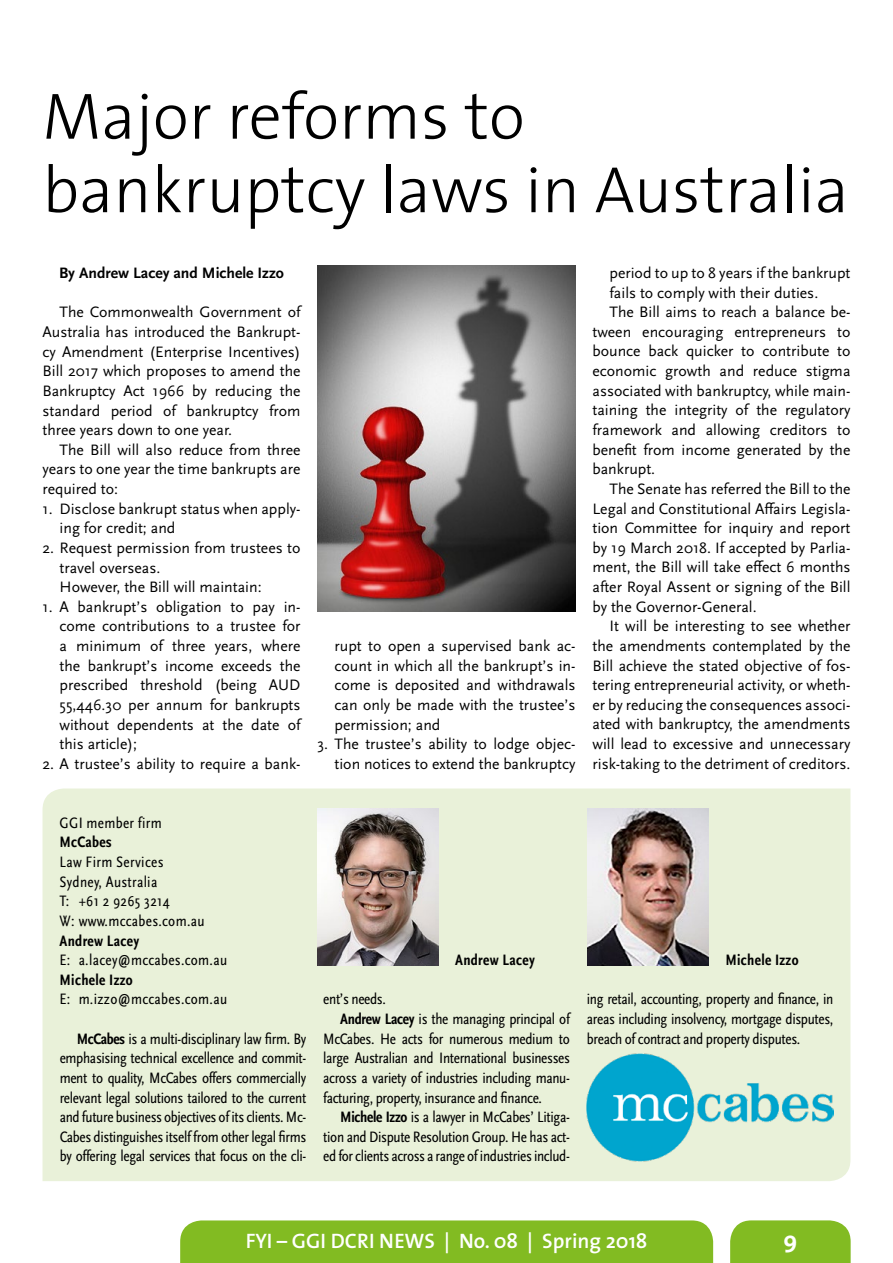
<style>
.page{position:relative;width:893px;height:1263px;background:#fff}
.page>*{position:absolute;margin:0;border:0;box-sizing:border-box;transform-origin:0 0}
.t1{font:300 66px/73.5px "The Sans";color:#000}
.t2{font:700 24px "The Sans";color:#fff}
.t3{font:600 21px "The Sans";color:#fff}
.t4{font:15.75px/19.6px "Scala Sans Pro";color:#000;text-align:justify}
.t5{font:condensed 15.75px/19.6px "Scala Sans Pro";letter-spacing:-.02em;color:#000;text-align:justify}
.t6{font:condensed 15.75px/19.6px "Scala Sans Pro";letter-spacing:.02em;color:#000}
.t7{font:700 condensed 15.75px "Scala Sans Pro";letter-spacing:.02em;color:#000}
.t8{font:700 15.75px "Scala Sans Pro";color:#000}
.s1{font-weight:700}
</style>
<div class="page">
<svg style="left:730px;top:1220px;width:121px;height:43px"></svg>
<div style="left:180px;top:1220px;width:533px;height:43px;background:#82bb22"></div>
<div style="left:43px;top:788px;width:807px;height:393px;background:#e9f1d9"></div>
<img style="left:318px;top:808px;width:120px;height:157px">
<img style="left:587px;top:1053px;width:246px;height:108px">
<img style="left:588px;top:808px;width:120px;height:157px">
<img style="left:317px;top:266px;width:258px;height:346px">
<h1 class="t1" style="left:42px;top:77px;width:808px">Major reforms to bankruptcy laws in Australia</h1>
<p class="t8" style="left:59px;top:264px;width:227px">By Andrew Lacey and Michele Izzo</p>
<p class="t4" style="left:43px;top:302px;width:259px;text-indent:17px">The Commonwealth Government of Australia has introduced the Bankrupt&shy;cy Amendment (Enterprise Incentives)<br>Bill 2017 which proposes to amend the Bankruptcy Act 1966 by reducing the standard period of bankruptcy from three years down to one year.</p>
<p class="t4" style="left:43px;top:440px;width:259px;text-indent:17px">The Bill will also reduce from three years to one year the time bankrupts are required to:</p>
<p class="t4" style="left:60px;top:499px;width:242px;text-indent:-17px">1. Disclose bankrupt status when apply&shy;ing for credit; and</p>
<p class="t4" style="left:60px;top:538px;width:242px;text-align:left;text-indent:-17px">2. Request permission from trustees to travel overseas.<br>However, the Bill will maintain:</p>
<p class="t4" style="left:60px;top:597px;width:242px;text-indent:-17px">1. A bankrupt’s obligation to pay in&shy;come contributions to a trustee for a minimum of three years, where the bankrupt’s income exceeds the prescribed threshold (being AUD 55,446.30 per annum for bankrupts without dependents at the date of this article);</p>
<p class="t4" style="left:43px;top:754px;width:259px">2. A trustee’s ability to require a bank-</p>
<p class="t4" style="left:609px;top:263px;width:242px">period to up to 8 years if the bankrupt</p>
<p class="t4" style="left:609px;top:283px;width:210px">fails to comply with their duties.</p>
<p class="t4" style="left:609px;top:302px;width:242px">The Bill aims to reach a balance be-</p>
<p class="t4" style="left:592px;top:322px;width:259px">tween encouraging entrepreneurs to</p>
<p class="t4" style="left:592px;top:341px;width:259px">bounce back quicker to contribute to</p>
<p class="t4" style="left:592px;top:361px;width:259px">economic growth and reduce stigma</p>
<p class="t4" style="left:592px;top:381px;width:259px">associated with bankruptcy, while main-</p>
<p class="t4" style="left:592px;top:400px;width:259px">taining the integrity of the regulatory</p>
<p class="t4" style="left:592px;top:420px;width:259px">framework and allowing creditors to</p>
<p class="t4" style="left:592px;top:440px;width:259px">benefit from income generated by the</p>
<p class="t4" style="left:592px;top:459px;width:64px">bankrupt.</p>
<p class="t4" style="left:609px;top:479px;width:242px">The Senate has referred the Bill to the</p>
<p class="t4" style="left:592px;top:498px;width:259px">Legal and Constitutional Affairs Legisla-</p>
<p class="t4" style="left:592px;top:518px;width:259px">tion Committee for inquiry and report</p>
<p class="t4" style="left:592px;top:538px;width:259px">by 19 March 2018. If accepted by Parlia-</p>
<p class="t4" style="left:592px;top:557px;width:259px">ment, the Bill will take effect 6 months</p>
<p class="t4" style="left:592px;top:577px;width:259px">after Royal Assent or signing of the Bill</p>
<p class="t4" style="left:592px;top:597px;width:166px">by the Governor-General.</p>
<p class="t4" style="left:609px;top:616px;width:242px">It will be interesting to see whether</p>
<p class="t4" style="left:592px;top:636px;width:259px">the amendments contemplated by the</p>
<p class="t4" style="left:592px;top:655px;width:259px">Bill achieve the stated objective of fos-</p>
<p class="t4" style="left:592px;top:675px;width:259px">tering entrepreneurial activity, or wheth-</p>
<p class="t4" style="left:592px;top:695px;width:259px">er by reducing the consequences associ-</p>
<p class="t4" style="left:592px;top:714px;width:259px">ated with bankruptcy, the amendments</p>
<p class="t4" style="left:592px;top:734px;width:259px">will lead to excessive and unnecessary</p>
<p class="t4" style="left:592px;top:754px;width:259px">risk-taking to the detriment of creditors.</p>
<p class="t4" style="left:334px;top:636px;width:242px">rupt to open a supervised bank ac&shy;count in which all the bankrupt’s in&shy;come is deposited and withdrawals can only be made with the trustee’s permission; and</p>
<p class="t4" style="left:317px;top:734px;width:259px;text-align:right">3. The trustee’s ability to lodge objec&shy;tion notices to extend the bankruptcy</p>
<p class="t6" style="left:60px;top:813px;width:104px">GGI member firm</p>
<p class="t7" style="left:60px;top:833px;width:54px">McCabes</p>
<p class="t6" style="left:60px;top:852px;width:147px">Law Firm Services<br>Sydney, Australia<br>T: +61 2 9265 3214<br>W: www.mccabes.com.au</p>
<p class="t7" style="left:60px;top:931px;width:81px">Andrew Lacey</p>
<p class="t6" style="left:60px;top:950px;width:169px">E: a.lacey@mccabes.com.au</p>
<p class="t7" style="left:60px;top:970px;width:75px">Michele Izzo</p>
<p class="t6" style="left:60px;top:989px;width:169px">E: m.izzo@mccabes.com.au</p>
<p class="t5" style="left:60px;top:1029px;width:248px;text-indent:17px"><span class="s1">McCabes</span> is a multi-disciplinary law firm. By emphasising technical excellence and commit&shy;ment to quality, McCabes offers commercially relevant legal solutions tailored to the current and future business objectives of its clients. Mc-Cabes distinguishes itself from other legal firms by offering legal services that focus on the cli-</p>
<p class="t7" style="left:455px;top:951px;width:81px">Andrew Lacey</p>
<p class="t5" style="left:323px;top:989px;width:64px">ent’s needs.</p>
<p class="t5" style="left:340px;top:1009px;width:231px"><span class="s1">Andrew Lacey</span> is the managing principal of</p>
<p class="t5" style="left:323px;top:1029px;width:248px">McCabes. He acts for numerous medium to</p>
<p class="t5" style="left:323px;top:1048px;width:248px">large Australian and International businesses</p>
<p class="t5" style="left:323px;top:1068px;width:248px">across a variety of industries including manu-</p>
<p class="t5" style="left:323px;top:1087px;width:220px">facturing, property, insurance and finance.</p>
<p class="t5" style="left:340px;top:1107px;width:231px"><span class="s1">Michele Izzo</span> is a lawyer in McCabes’ Litiga-</p>
<p class="t5" style="left:323px;top:1127px;width:248px">tion and Dispute Resolution Group. He has act-</p>
<p class="t5" style="left:323px;top:1146px;width:248px">ed for clients across a range of industries includ-</p>
<p class="t7" style="left:725px;top:951px;width:75px">Michele Izzo</p>
<p class="t5" style="left:587px;top:989px;width:248px">ing retail, accounting, property and finance, in areas including insolvency, mortgage disputes, breach of contract and property disputes.</p>
<h3 class="t3" style="left:246px;top:1223px;width:403px">FYI – GGI DCRI NEWS | No. 08 | Spring 2018</h3>
<h2 class="t2" style="left:783px;top:1220px;width:15px">9</h2>
</div>
